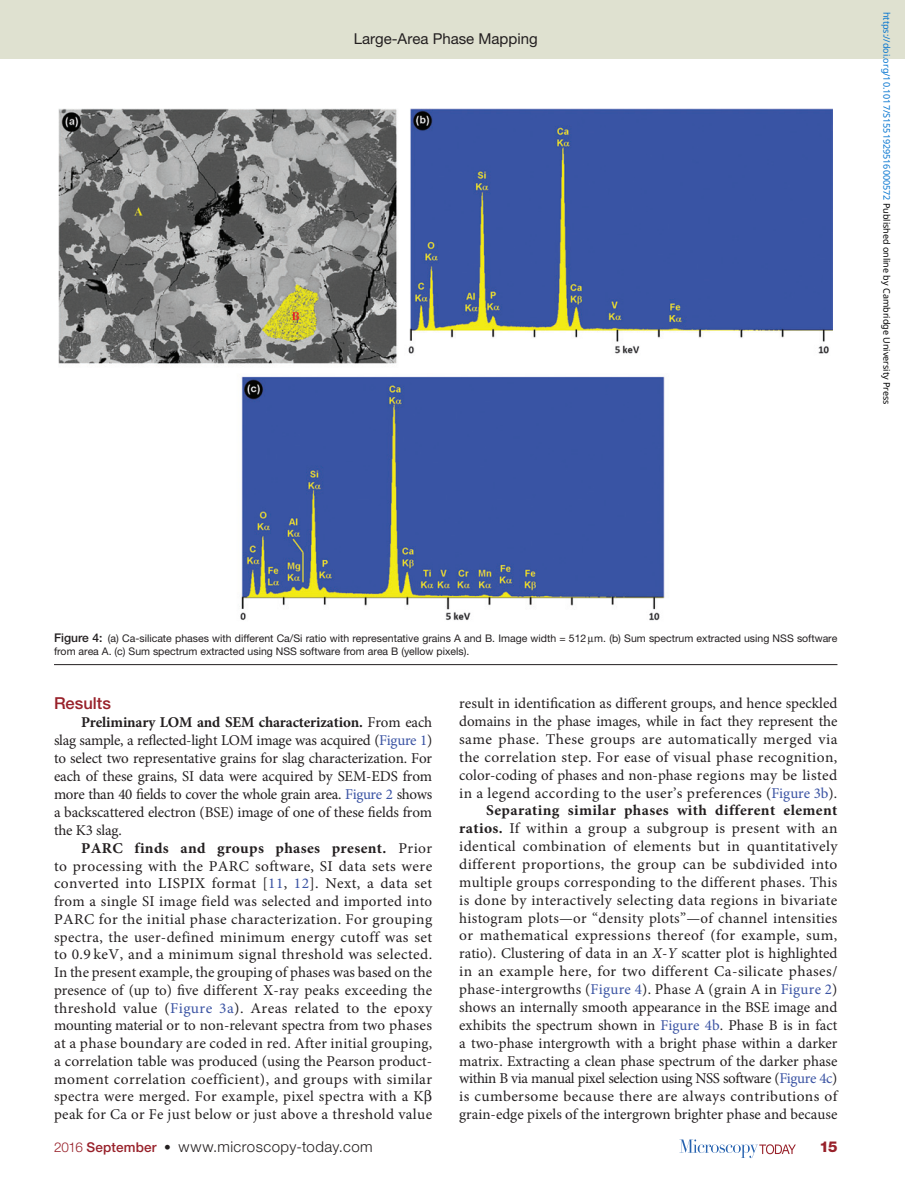
<style>
.page{position:relative;width:905px;height:1188px;background:#fff}
.page>*{position:absolute;margin:0;border:0;box-sizing:border-box;transform-origin:0 0}
.pSec1ttl{font:500 16.5px "Helvetica Neue LT Std";color:#98212a}
.pFirstpara{font:15px/17.9px "Minion Pro";letter-spacing:.025em;color:#231f20;text-align:justify}
.t1{font:300 15px "Helvetica Neue LT Std";letter-spacing:.03em;color:#231f20}
.t2{font:15px "Helvetica Neue LT Std";color:#231f20}
.t3{font:800 15px "Helvetica Neue LT Std";color:#98212a}
.pFigureCaption{font:10.5px/13.5px "Helvetica Neue LT Std";color:#231f20}
.t4{font:9px "Noto Sans";color:#0172cf}
.s1{color:#000}
.s2{font-weight:500;font-size:12px}
.s3{font-weight:700}
.s4{color:#3a53a3}
.s5{font-style:italic}
.s6{font-size:13.5px;color:#98212a}
.s7{font-weight:500;font-size:13.5px;color:#98212a}
.s8{font-weight:500;font-size:13.5px}
</style>
<div class="page">
<svg style="left:679px;top:1139px;width:116px;height:19px"></svg>
<div style="left:0;top:0;width:904px;height:58px;background:#dfe1d0"></div>
<img style="left:58px;top:108px;width:774px;height:513px">
<hr style="left:54px;top:664px;width:783px;height:1px;background:#231f20">
<p class="t2" style="left:354px;top:30px;width:185px">Large-Area Phase Mapping</p>
<p class="t4" style="left:893px;top:12px;width:394px;rotate:90deg">https://doi.org/10.1017/S1551929516000572 <span class="s1">Published online by Cambridge University Press</span></p>
<p class="pFigureCaption" style="left:54px;top:631px;width:785px"><span class="s2">Figure 4:</span> (a) Ca-silicate phases with different Ca/Si ratio with representative grains A and B. Image width = 512 m. (b) Sum spectrum extracted using NSS software from area A. (c) Sum spectrum extracted using NSS software from area B (yellow pixels).</p>
<p class="pSec1ttl" style="left:54px;top:693px;width:58px">Results</p>
<p class="pFirstpara" style="left:54px;top:713px;width:380px;text-indent:27px"><span class="s3">Preliminary LOM and SEM characterization.</span> From each slag sample, a reflected-light LOM image was acquired (<span class="s4">Figure 1</span>) to select two representative grains for slag characterization. For each of these grains, SI data were acquired by SEM-EDS from more than 40 fields to cover the whole grain area. <span class="s4">Figure 2</span> shows a backscattered electron (BSE) image of one of these fields from the K3 slag.</p>
<p class="pFirstpara" style="left:54px;top:839px;width:380px;text-align:left;text-indent:27px"><span class="s3">PARC finds and groups phases present.</span> Prior to processing with the PARC software, SI data sets were converted into LISPIX format [<span class="s4">11</span>, <span class="s4">12</span>]. Next, a data set from a single SI image field was selected and imported into PARC for the initial phase characterization. For grouping spectra, the user-defined minimum energy cutoff was set to 0.9 keV, and a minimum signal threshold was selected.<br>In the present example, the grouping of phases was based on the presence of (up to) five different X-ray peaks exceeding the threshold value (<span class="s4">Figure 3a</span>). Areas related to the epoxy mounting material or to non-relevant spectra from two phases at a phase boundary are coded in red. After initial grouping, a correlation table was produced (using the Pearson product&shy;moment correlation coefficient), and groups with similar spectra were merged. For example, pixel spectra with a K peak for Ca or Fe just below or just above a threshold value</p>
<p class="pFirstpara" style="left:459px;top:695px;width:379px">result in identification as different groups, and hence speckled domains in the phase images, while in fact they represent the same phase. These groups are automatically merged via the correlation step. For ease of visual phase recognition, color-coding of phases and non-phase regions may be listed in a legend according to the user’s preferences (<span class="s4">Figure 3b</span>).</p>
<p class="pFirstpara" style="left:459px;top:802px;width:380px;text-indent:27px"><span class="s3">Separating similar phases with different element ratios.</span> If within a group a subgroup is present with an identical combination of elements but in quantitatively different proportions, the group can be subdivided into multiple groups corresponding to the different phases. This is done by interactively selecting data regions in bivariate histogram plots—or “density plots”—of channel intensities or mathematical expressions thereof (for example, sum, ratio). Clustering of data in an <span class="s5">X</span>-<span class="s5">Y</span> scatter plot is highlighted in an example here, for two different Ca-silicate phases/ phase-intergrowths (<span class="s4">Figure 4</span>). Phase A (grain A in <span class="s4">Figure 2</span>) shows an internally smooth appearance in the BSE image and exhibits the spectrum shown in <span class="s4">Figure 4b</span>. Phase B is in fact a two-phase intergrowth with a bright phase within a darker matrix. Extracting a clean phase spectrum of the darker phase within B via manual pixel selection using NSS software (<span class="s4">Figure 4c</span>) is cumbersome because there are always contributions of grain-edge pixels of the intergrown brighter phase and because</p>
<p class="t1" style="left:54px;top:1137px;width:320px"><span class="s6">2016</span> <span class="s7">September</span> <span class="s8">•</span> www.microscopy-today.com</p>
<p class="t3" style="left:819px;top:1138px;width:20px">15</p>
</div>
